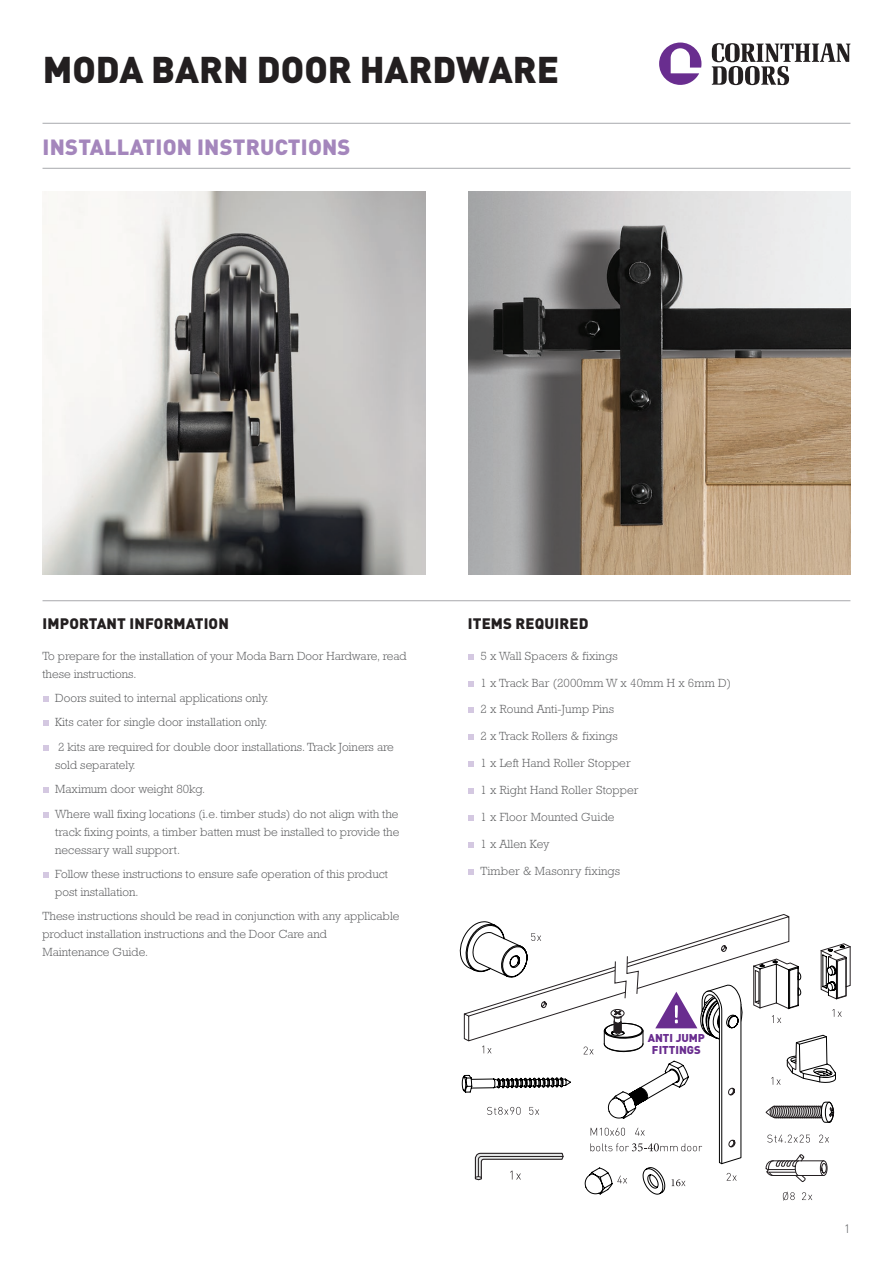
<style>
.page{position:relative;width:893px;height:1263px;background:#fff}
.page>*{position:absolute;margin:0;border:0;box-sizing:border-box;transform-origin:0 0}
.t1{font:900 36.75px "DINOT";color:#231f20}
.t2{font:900 21.75px "DINOT";letter-spacing:.01em;color:#a486bc}
.t3{font:900 15px "DINOT";letter-spacing:.01em;color:#231f20}
.t4{font:300 12px/18px "Rockwell Std";color:#57585a}
.t5{font:300 12px "DINOT";color:#57585a}
.t6{font:900 11.25px/12.8px "DINOT";color:#692d8f;text-align:center}
</style>
<div class="page">
<svg style="left:712px;top:43px;width:138px;height:42px"></svg>
<svg style="left:659px;top:43px;width:42px;height:42px"></svg>
<hr style="left:43px;top:123px;width:807px;height:1px;background:#a8a9ad">
<hr style="left:43px;top:168px;width:807px;height:1px;background:#a8a9ad">
<svg style="left:43px;top:696px;width:5px;height:6px"></svg>
<svg style="left:43px;top:720px;width:5px;height:6px"></svg>
<svg style="left:43px;top:745px;width:5px;height:6px"></svg>
<svg style="left:43px;top:787px;width:5px;height:6px"></svg>
<svg style="left:43px;top:812px;width:5px;height:5px"></svg>
<svg style="left:43px;top:872px;width:5px;height:6px"></svg>
<svg style="left:468px;top:654px;width:6px;height:6px"></svg>
<svg style="left:468px;top:681px;width:6px;height:5px"></svg>
<svg style="left:468px;top:707px;width:6px;height:6px"></svg>
<svg style="left:468px;top:734px;width:6px;height:6px"></svg>
<svg style="left:468px;top:761px;width:6px;height:6px"></svg>
<svg style="left:468px;top:788px;width:6px;height:6px"></svg>
<svg style="left:468px;top:815px;width:6px;height:6px"></svg>
<svg style="left:468px;top:842px;width:6px;height:6px"></svg>
<svg style="left:468px;top:869px;width:6px;height:6px"></svg>
<hr style="left:43px;top:600px;width:807px;height:1px;background:#a8a9ad">
<img style="left:468px;top:191px;width:382px;height:383px">
<img style="left:43px;top:191px;width:382px;height:383px">
<svg style="left:459px;top:914px;width:392px;height:286px"></svg>
<h1 class="t1" style="left:43px;top:45px;width:518px">MODA BARN DOOR HARDWARE</h1>
<h2 class="t2" style="left:43px;top:133px;width:309px">INSTALLATION INSTRUCTIONS</h2>
<p class="t3" style="left:43px;top:613px;width:188px">IMPORTANT INFORMATION</p>
<p class="t4" style="left:43px;top:646px;width:366px">To prepare for the installation of your Moda Barn Door Hardware, read these instructions.</p>
<p class="t4" style="left:55px;top:686px;width:340px;line-height:24.5px">Doors suited to internal applications only.<br>Kits cater for single door installation only.<br>2 kits are required for double door installations. Track Joiners are</p>
<p class="t4" style="left:55px;top:752px;width:345px;line-height:24.5px">sold separately.<br>Maximum door weight 80kg.<br>Where wall fixing locations (i.e. timber studs) do not align with the</p>
<p class="t4" style="left:55px;top:822px;width:346px">track fixing points, a timber batten must be installed to provide the necessary wall support.</p>
<p class="t4" style="left:55px;top:865px;width:334px">Follow these instructions to ensure safe operation of this product post installation.</p>
<p class="t4" style="left:43px;top:907px;width:358px">These instructions should be read in conjunction with any applicable product installation instructions and the Door Care and<br>Maintenance Guide.</p>
<p class="t3" style="left:468px;top:613px;width:122px">ITEMS REQUIRED</p>
<p class="t4" style="left:480px;top:646px;width:139px">5 x Wall Spacers &amp; fixings</p>
<p class="t4" style="left:480px;top:673px;width:252px">1 x Track Bar (2000mm W x 40mm H x 6mm D)</p>
<p class="t4" style="left:480px;top:700px;width:135px">2 x Round Anti-Jump Pins</p>
<p class="t4" style="left:480px;top:727px;width:139px">2 x Track Rollers &amp; fixings</p>
<p class="t4" style="left:480px;top:754px;width:152px">1 x Left Hand Roller Stopper</p>
<p class="t4" style="left:480px;top:781px;width:160px">1 x Right Hand Roller Stopper</p>
<p class="t4" style="left:480px;top:808px;width:136px">1 x Floor Mounted Guide</p>
<p class="t4" style="left:480px;top:835px;width:71px">1 x Allen Key</p>
<p class="t4" style="left:480px;top:862px;width:141px">Timber &amp; Masonry fixings</p>
<p class="t6" style="left:648px;top:1031px;width:59px">ANTI JUMP<br>FITTINGS</p>
<p class="t5" style="left:844px;top:1221px;width:8px">1</p>
</div>
